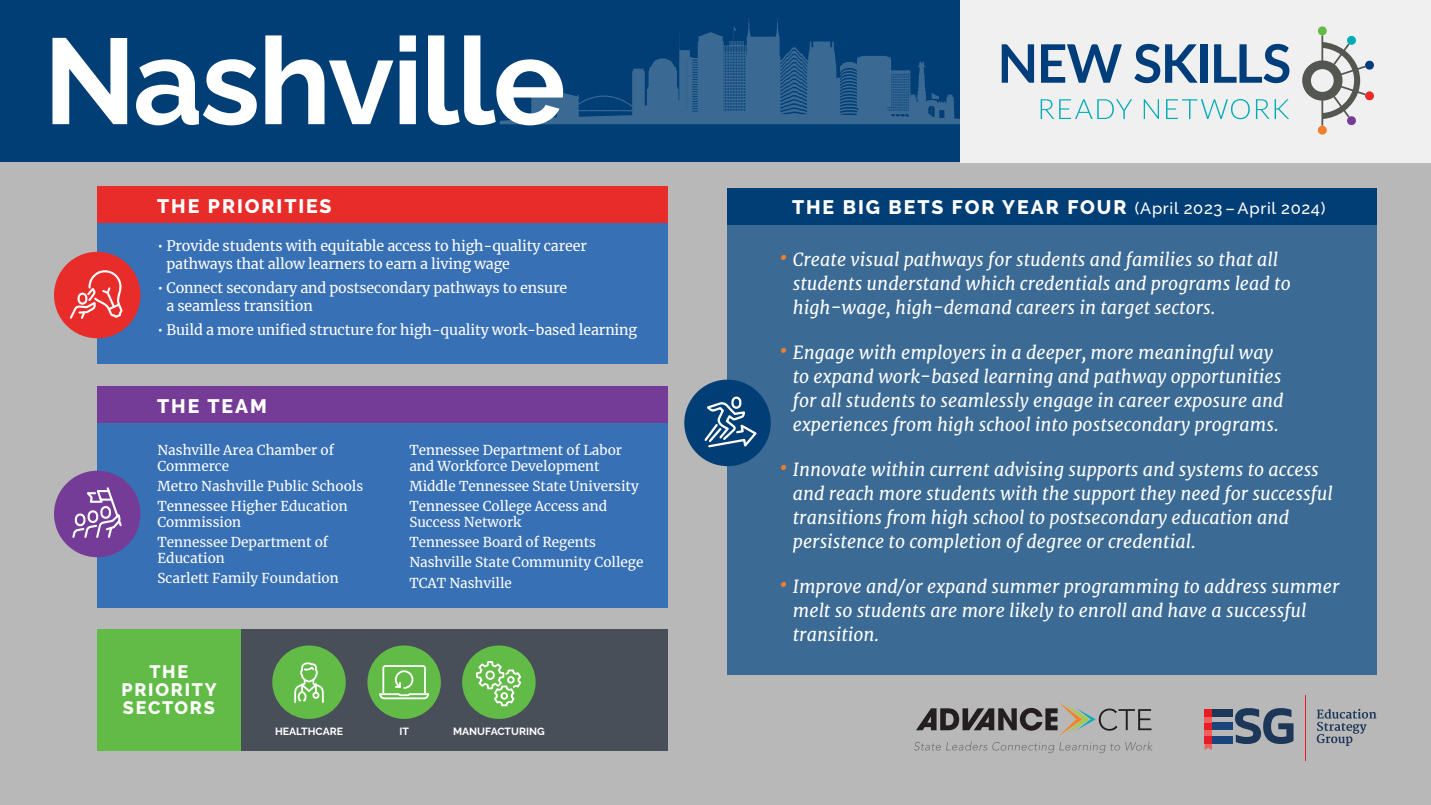
<style>
.page{position:relative;width:1431px;height:805px;background:#fff}
.page>*{position:absolute;margin:0;border:0;box-sizing:border-box;transform-origin:0 0}
.t1{font:700 121.5px "Raleway";letter-spacing:-.02em;color:#fff}
.t2{font:800 19.5px "Raleway";letter-spacing:.1em;color:#fff}
.t3{font:italic 18px/24px "Merriweather";color:#fff}
.t4{font:800 18px/18px "Raleway";letter-spacing:.1em;color:#fff;text-align:center}
.t5{font:14.25px/18px "Merriweather";letter-spacing:-.01em;color:#fff}
.t6{font:13.5px/20.2px "Merriweather";color:#fff}
.t7{font:700 10.5px "Raleway";color:#fff}
.s1{font-weight:500;font-size:16.5px}
.s2{font-size:24px;color:#f57e29}
</style>
<div class="page">
<div style="left:0;top:0;width:961px;height:162px;background:#003e75"></div>
<div style="left:0;top:162px;width:1431px;height:643px;background:#b8b8b8"></div>
<div style="left:97px;top:223px;width:571px;height:141px;background:#3870b5"></div>
<div style="left:97px;top:423px;width:571px;height:185px;background:#3870b5"></div>
<div style="left:728px;top:223px;width:649px;height:452px;background:#3b6a95"></div>
<div style="left:961px;top:0;width:470px;height:162px;background:#f0f0f0"></div>
<svg style="left:1302px;top:26px;width:72px;height:109px"></svg>
<svg style="left:1002px;top:44px;width:32px;height:39px"></svg>
<svg style="left:1041px;top:44px;width:81px;height:39px"></svg>
<svg style="left:1134px;top:44px;width:64px;height:39px"></svg>
<div style="left:1200px;top:44px;width:7px;height:39px;background:#003e7b"></div>
<svg style="left:1214px;top:44px;width:75px;height:39px"></svg>
<svg style="left:1041px;top:99px;width:91px;height:20px"></svg>
<svg style="left:1144px;top:99px;width:15px;height:20px"></svg>
<svg style="left:1166px;top:99px;width:84px;height:20px"></svg>
<svg style="left:1256px;top:99px;width:33px;height:20px"></svg>
<div style="left:97px;top:186px;width:570px;height:37px;background:#e82c2a"></div>
<div style="left:97px;top:386px;width:570px;height:37px;background:#753c97"></div>
<div style="left:728px;top:188px;width:649px;height:37px;background:#003e75"></div>
<div style="left:240px;top:630px;width:428px;height:121px;background:#484f58"></div>
<svg style="left:914px;top:702px;width:239px;height:51px"></svg>
<svg style="left:1317px;top:708px;width:59px;height:38px"></svg>
<hr style="left:1305px;top:695px;width:1px;height:65px;background:#e71d25">
<div style="left:1212px;top:736px;width:20px;height:7px;background:#19457d"></div>
<div style="left:1212px;top:722px;width:20px;height:8px;background:#19457d"></div>
<div style="left:1212px;top:709px;width:20px;height:8px;background:#1d3758"></div>
<svg style="left:1205px;top:743px;width:7px;height:7px"></svg>
<div style="left:1205px;top:736px;width:7px;height:7px;background:#e71d25"></div>
<div style="left:1205px;top:709px;width:7px;height:8px;background:#e71d25"></div>
<div style="left:1205px;top:722px;width:7px;height:8px;background:#e71d25"></div>
<svg style="left:1205px;top:717px;width:7px;height:5px"></svg>
<div style="left:1205px;top:730px;width:7px;height:6px;background:#f15e5e"></div>
<svg style="left:1235px;top:708px;width:59px;height:36px"></svg>
<svg style="left:500px;top:18px;width:461px;height:106px"></svg>
<div style="left:54px;top:470px;width:86px;height:87px;background:#753c97;border-radius:50%"></div>
<svg style="left:72px;top:487px;width:50px;height:51px"></svg>
<div style="left:75px;top:513px;width:10px;height:13px;border:2px solid #fff;border-radius:4px"></div>
<div style="left:97px;top:630px;width:143px;height:121px;background:#62bb46"></div>
<div style="left:684px;top:379px;width:87px;height:87px;background:#003e75;border-radius:50%"></div>
<div style="left:731px;top:396px;width:10px;height:13px;border:2px solid #fff;border-radius:4px"></div>
<svg style="left:704px;top:400px;width:53px;height:48px"></svg>
<div style="left:54px;top:252px;width:86px;height:86px;background:#e82c2a;border-radius:50%"></div>
<svg style="left:70px;top:270px;width:53px;height:49px"></svg>
<div style="left:78px;top:292px;width:9px;height:13px;border:2px solid #fff;border-radius:4px"></div>
<div style="left:272px;top:645px;width:74px;height:74px;background:#62bb46;border-radius:50%"></div>
<svg style="left:294px;top:662px;width:30px;height:41px"></svg>
<div style="left:367px;top:645px;width:74px;height:74px;background:#62bb46;border-radius:50%"></div>
<svg style="left:379px;top:665px;width:50px;height:35px"></svg>
<div style="left:462px;top:645px;width:74px;height:74px;background:#62bb46;border-radius:50%"></div>
<svg style="left:476px;top:661px;width:45px;height:46px"></svg>
<div style="left:507px;top:676px;width:8px;height:7px;border:2px solid #fff;border-radius:50%"></div>
<h1 class="t1" style="left:44px;top:-16px;width:524px">Nashville</h1>
<p class="t2" style="left:157px;top:195px;width:176px">THE PRIORITIES</p>
<p class="t5" style="left:167px;top:236px;width:422px;text-indent:-9px">• Provide students with equitable access to high-quality career pathways that allow learners to earn a living wage</p>
<p class="t5" style="left:167px;top:278px;width:402px;text-indent:-9px">• Connect secondary and postsecondary pathways to ensure a seamless transition</p>
<p class="t5" style="left:158px;top:320px;width:481px">• Build a more unified structure for high-quality work-based learning</p>
<p class="t2" style="left:157px;top:395px;width:111px">THE TEAM</p>
<p class="t6" style="left:158px;top:442px;width:178px;line-height:15.8px">Nashville Area Chamber of<br>Commerce</p>
<p class="t6" style="left:158px;top:475px;width:207px">Metro Nashville Public Schools<br>Tennessee Higher Education</p>
<p class="t6" style="left:158px;top:511px;width:172px">Commission<br>Tennessee Department of</p>
<p class="t6" style="left:158px;top:547px;width:183px">Education<br>Scarlett Family Foundation</p>
<p class="t4" style="left:121px;top:662px;width:97px">THE<br>PRIORITY<br>SECTORS</p>
<p class="t6" style="left:409px;top:442px;width:214px;line-height:15.8px">Tennessee Department of Labor and Workforce Development</p>
<p class="t6" style="left:409px;top:475px;width:231px">Middle Tennessee State University<br>Tennessee College Access and</p>
<p class="t6" style="left:409px;top:511px;width:236px">Success Network<br>Tennessee Board of Regents<br>Nashville State Community College<br>TCAT Nashville</p>
<p class="t7" style="left:275px;top:722px;width:70px">HEALTHCARE</p>
<p class="t7" style="left:400px;top:722px;width:11px">IT</p>
<p class="t7" style="left:453px;top:722px;width:93px">MANUFACTURING</p>
<p class="t2" style="left:792px;top:196px;width:535px">THE BIG BETS FOR YEAR FOUR <span class="s1">(April 2023 – April 2024)</span></p>
<p class="t3" style="left:793px;top:248px;width:499px;text-indent:-14px"><span class="s2">•</span> Create visual pathways for students and families so that all students understand which credentials and programs lead to high-wage, high-demand careers in target sectors.</p>
<p class="t3" style="left:793px;top:341px;width:492px;text-indent:-14px"><span class="s2">•</span> Engage with employers in a deeper, more meaningful way to expand work-based learning and pathway opportunities for all students to seamlessly engage in career exposure and experiences from high school into postsecondary programs.</p>
<p class="t3" style="left:793px;top:458px;width:541px;text-indent:-14px"><span class="s2">•</span> Innovate within current advising supports and systems to access and reach more students with the support they need for successful transitions from high school to postsecondary education and persistence to completion of degree or credential.</p>
<p class="t3" style="left:793px;top:575px;width:548px;text-indent:-14px"><span class="s2">•</span> Improve and/or expand summer programming to address summer melt so students are more likely to enroll and have a successful transition.</p>
</div>
